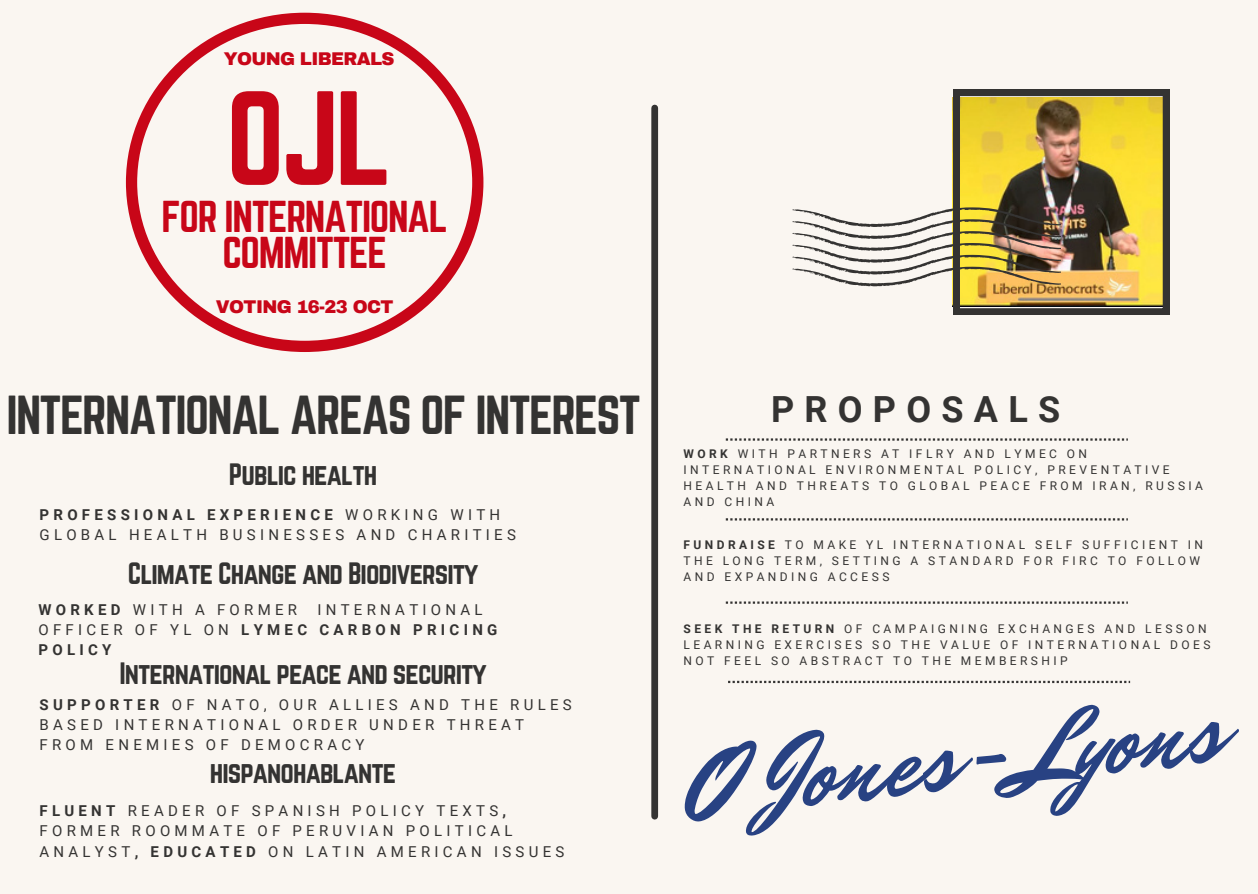
<style>
.page{position:relative;width:1258px;height:894px;background:#fff}
.page>*{position:absolute;margin:0;border:0;box-sizing:border-box;transform-origin:0 0}
.t1{font:117px "Norwester";color:#c80618}
.t2{font:102px "Mr Dafoe";color:#284283}
.t3{font:48px "Norwester";letter-spacing:-.035em;color:#343332}
.t4{font:39px/36px "Norwester";letter-spacing:-.035em;color:#c80618;text-align:center}
.t5{font:700 36px "Roboto";letter-spacing:.285em;color:#343332}
.t6{font:27px "Norwester";letter-spacing:-.035em;color:#343332}
.t7{font:900 18px "Archivo";letter-spacing:-.035em;color:#c80618}
.t8{font:15px/20.1px "Roboto";letter-spacing:.285em;color:#343332}
.t9{font:12px/15.9px "Roboto";letter-spacing:.285em;color:#343332}
.s1{font-weight:700}
</style>
<div class="page">
<div style="left:0;top:0;width:1258px;height:893px;background:#faf6f1"></div>
<svg style="left:726px;top:518px;width:402px;height:2px"></svg>
<svg style="left:726px;top:438px;width:402px;height:2px"></svg>
<svg style="left:726px;top:601px;width:402px;height:2px"></svg>
<svg style="left:728px;top:680px;width:402px;height:2px"></svg>
<img style="left:953px;top:89px;width:216px;height:225px">
<div style="left:651px;top:108px;width:7px;height:708px;background:#343332"></div>
<svg style="left:792px;top:207px;width:268px;height:79px"></svg>
<svg style="left:126px;top:13px;width:357px;height:339px"></svg>
<h6 class="t7" style="left:224px;top:49px;width:172px">YOUNG LIBERALS</h6>
<p class="t1" style="left:226px;top:68px;width:168px">OJL</p>
<h3 class="t4" style="left:161px;top:198px;width:288px">FOR INTERNATIONAL<br>COMMITTEE</h3>
<h6 class="t7" style="left:216px;top:297px;width:179px">VOTING 16-23 OCT</h6>
<p class="t3" style="left:6px;top:385px;width:636px">INTERNATIONAL AREAS OF INTEREST</p>
<h1 class="t6" style="left:229px;top:458px;width:150px">Public health</h1>
<p class="t8" style="left:40px;top:505px;width:478px"><span class="s1">PROFESSIONAL EXPERIENCE</span> WORKING WITH<br>GLOBAL HEALTH BUSINESSES AND CHARITIES</p>
<h5 class="t6" style="left:128px;top:557px;width:352px">Climate Change and Biodiversity</h5>
<p class="t8" style="left:38px;top:599px;width:260px"><span class="s1">WORKED</span> WITH A FORMER</p>
<p class="t8" style="left:38px;top:599px;width:460px;text-indent:279px">INTERNATIONAL<br>OFFICER OF YL ON <span class="s1">LYMEC CARBON PRICING<br>POLICY</span></p>
<p class="t6" style="left:119px;top:656px;width:369px">International peace and security</p>
<p class="t8" style="left:40px;top:694px;width:534px"><span class="s1">SUPPORTER</span> OF NATO, OUR ALLIES AND THE RULES<br>BASED INTERNATIONAL ORDER UNDER THREAT<br>FROM ENEMIES OF DEMOCRACY</p>
<p class="t6" style="left:210px;top:755px;width:188px">hispanohablante</p>
<h2 class="t8" style="left:40px;top:801px;width:526px"><span class="s1">FLUENT</span> READER OF SPANISH POLICY TEXTS<span class="s1">,<br></span>FORMER ROOMMATE OF PERUVIAN POLITICAL<br>ANALYST<span class="s1">, EDUCATED</span> ON LATIN AMERICAN ISSUES</h2>
<h4 class="t5" style="left:771px;top:388px;width:291px">PROPOSALS</h4>
<h6 class="t9" style="left:683px;top:446px;width:521px"><span class="s1">WORK</span> WITH PARTNERS AT IFLRY AND LYMEC ON INTERNATIONAL ENVIRONMENTAL POLICY, PREVENTATIVE HEALTH AND THREATS TO GLOBAL PEACE FROM IRAN, RUSSIA AND CHINA</h6>
<h6 class="t9" style="left:683px;top:536px;width:521px"><span class="s1">FUNDRAISE</span> TO MAKE YL INTERNATIONAL SELF SUFFICIENT IN<br>THE LONG TERM, SETTING A STANDARD FOR FIRC TO FOLLOW<br>AND EXPANDING ACCESS</h6>
<p class="t9" style="left:683px;top:620px;width:528px"><span class="s1">SEEK THE RETURN</span> OF CAMPAIGNING EXCHANGES AND LESSON<br>LEARNING EXERCISES SO THE VALUE OF INTERNATIONAL DOES<br>NOT FEEL SO ABSTRACT TO THE MEMBERSHIP</p>
<p class="t2" style="left:677px;top:717px;width:541px;rotate:-6deg">O Jones-Lyons</p>
</div>
